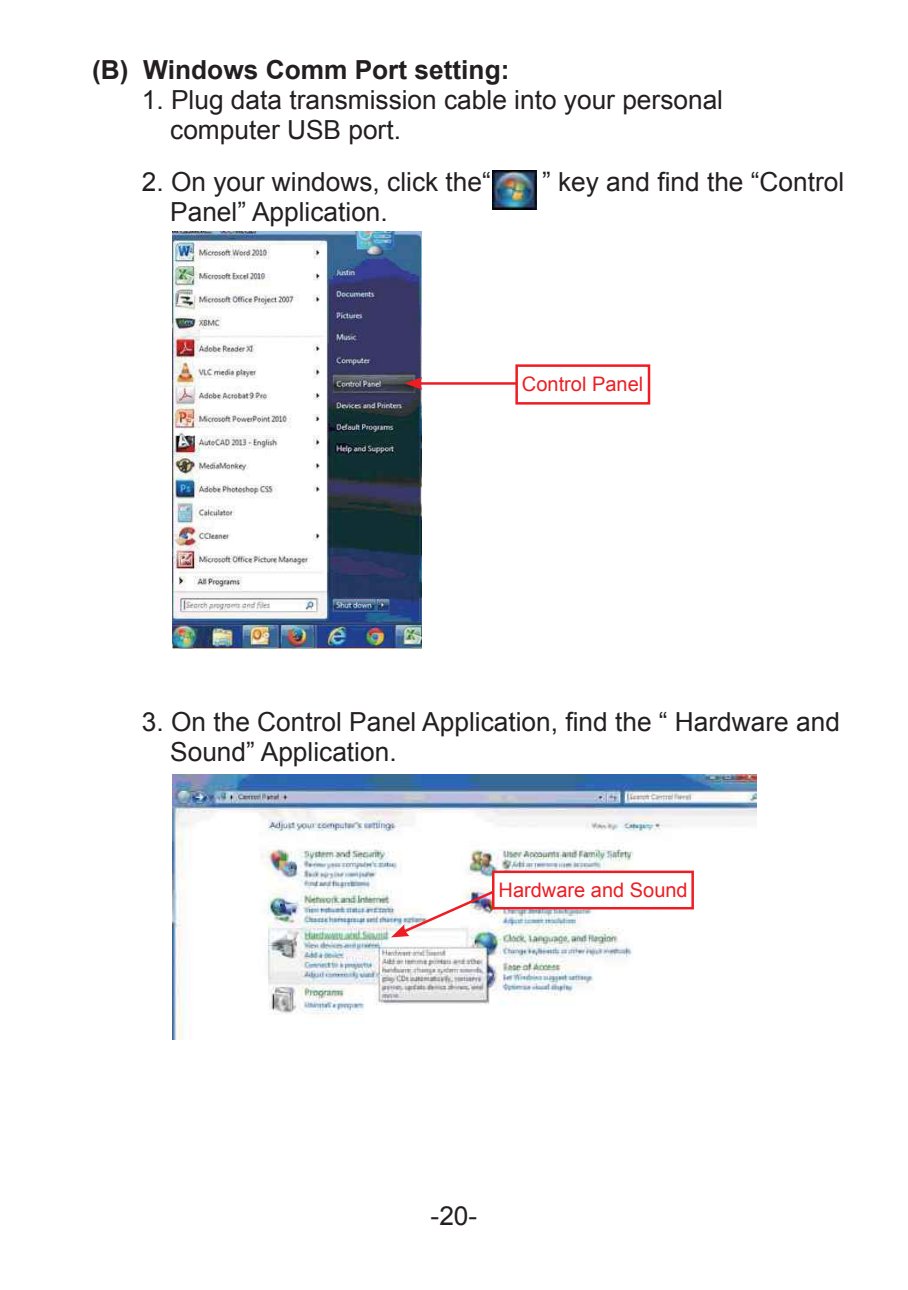
<style>
.page{position:relative;width:908px;height:1290px;background:#fff}
.page>*{position:absolute;margin:0;border:0;box-sizing:border-box;transform-origin:0 0}
.t1{font:26.25px/30px "Arial";color:#231f20}
.t2{font:700 26.25px "Arial";color:#231f20}
.t3{font:20px "Arial";color:#ee1d23}
</style>
<div class="page">
<img style="left:172px;top:232px;width:249px;height:416px">
<img style="left:172px;top:774px;width:583px;height:266px">
<hr style="left:418px;top:382px;width:98px;height:3px;background:#ee1d23">
<svg style="left:404px;top:377px;width:18px;height:13px"></svg>
<div style="left:515px;top:364px;width:135px;height:41px;border:2px solid #ee1d23"></div>
<img style="left:391px;top:888px;width:105px;height:49px">
<div style="left:492px;top:870px;width:201px;height:39px;background:#fff;border:2px solid #ee1d23"></div>
<img style="left:492px;top:171px;width:44px;height:38px">
<p class="t2" style="left:92px;top:53px;width:418px">(B) Windows Comm Port setting:</p>
<p class="t1" style="left:170px;top:85px;width:554px;text-indent:-28px">1. Plug data transmission cable into your personal computer USB port.</p>
<p class="t1" style="left:142px;top:167px;width:350px">2. On your windows, click the“</p>
<p class="t1" style="left:541px;top:167px;width:304px">” key and find the “Control</p>
<p class="t1" style="left:170px;top:197px;width:219px">Panel” Application.</p>
<p class="t3" style="left:521px;top:370px;width:123px">Control Panel</p>
<p class="t1" style="left:170px;top:707px;width:671px;text-indent:-28px">3. On the Control Panel Application, find the “ Hardware and<br>Sound” Application.</p>
<p class="t3" style="left:498px;top:877px;width:190px">Hardware and Sound</p>
<p class="t1" style="left:430px;top:1201px;width:48px">-20-</p>
</div>
